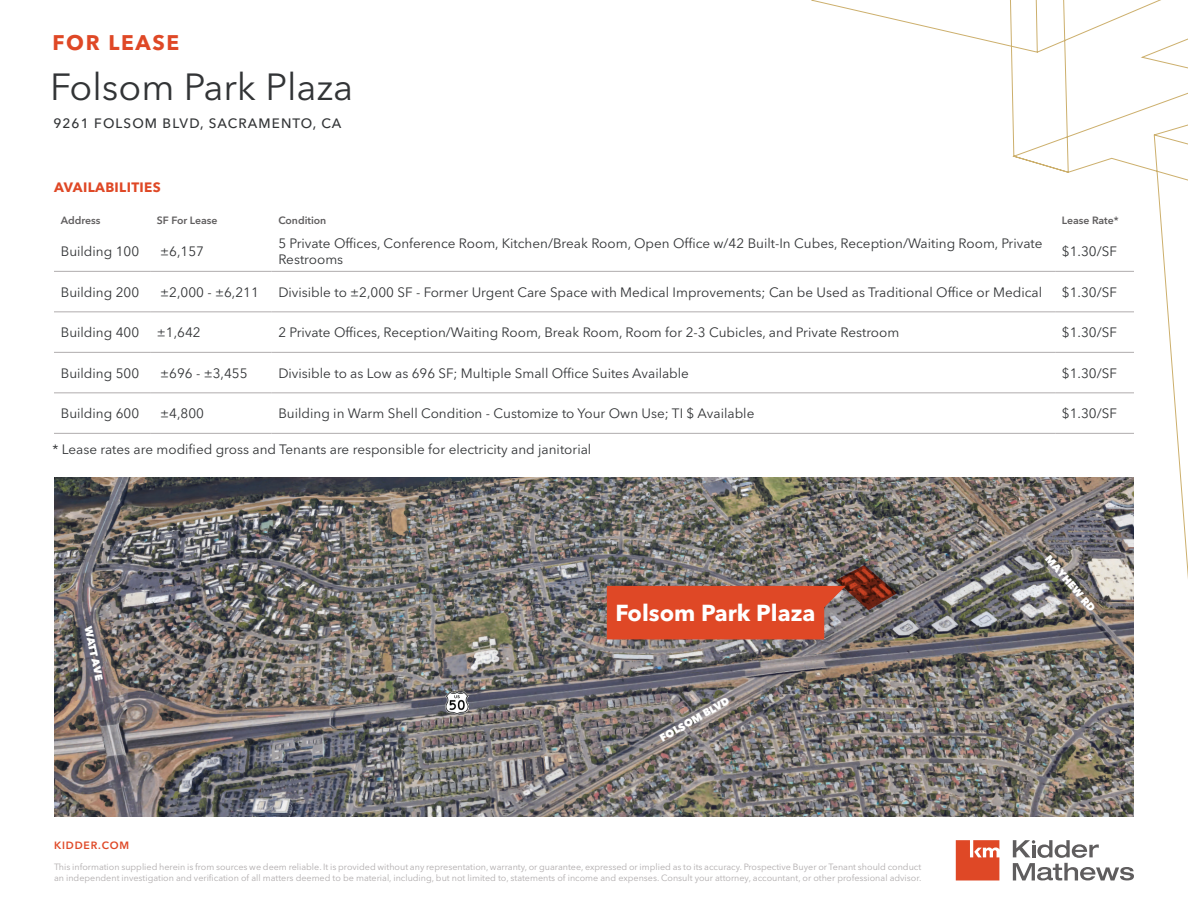
<style>
.page{position:relative;width:1188px;height:918px;background:#fff}
.page>*{position:absolute;margin:0;border:0;box-sizing:border-box;transform-origin:0 0}
.Property_Name_-_Char{font:37.5px "Avenir Next LT Pro";color:#323436}
.t1{font:700 22.95px "Avenir Next LT Pro";color:#fff}
.For_Lease___Sale__Af{font:700 21px "Avenir Next LT Pro";letter-spacing:.08em;color:#df4826}
.Table_Input{font:13.5px/15.8px "Avenir Next LT Pro";color:#323436}
.Property_Address_-_C{font:500 13.5px "Avenir Next LT Pro";letter-spacing:.08em;color:#323436}
.Table_Title_-_Orange{font:700 13.5px "Avenir Next LT Pro";letter-spacing:.025em;color:#df4826}
.Table_Descriptor{font:600 10.5px "Avenir Next LT Pro";color:#5f5d5e}
.t2{font:800 10.5px "Avenir Next LT Pro";color:#fff}
.t3{font:600 10.5px "Avenir Next LT Pro";letter-spacing:.08em;color:#df4826}
.t4{font:9px/10.8px "Avenir Next LT Pro";color:#b0acad}
</style>
<div class="page">
<svg style="left:1013px;top:851px;width:121px;height:30px"></svg>
<svg style="left:956px;top:851px;width:43px;height:30px"></svg>
<svg style="left:811px;top:0;width:377px;height:851px"></svg>
<hr style="left:54px;top:271px;width:96px;height:1px;background:#b0acad">
<hr style="left:150px;top:271px;width:122px;height:1px;background:#b0acad">
<hr style="left:272px;top:271px;width:783px;height:1px;background:#b0acad">
<hr style="left:1055px;top:271px;width:79px;height:1px;background:#b0acad">
<hr style="left:54px;top:311px;width:96px;height:1px;background:#b0acad">
<hr style="left:150px;top:311px;width:122px;height:1px;background:#b0acad">
<hr style="left:272px;top:311px;width:783px;height:1px;background:#b0acad">
<hr style="left:1055px;top:311px;width:79px;height:1px;background:#b0acad">
<hr style="left:54px;top:352px;width:96px;height:1px;background:#b0acad">
<hr style="left:150px;top:352px;width:122px;height:1px;background:#b0acad">
<hr style="left:272px;top:352px;width:783px;height:1px;background:#b0acad">
<hr style="left:1055px;top:352px;width:79px;height:1px;background:#b0acad">
<hr style="left:54px;top:392px;width:96px;height:1px;background:#b0acad">
<hr style="left:150px;top:392px;width:122px;height:1px;background:#b0acad">
<hr style="left:272px;top:392px;width:783px;height:1px;background:#b0acad">
<hr style="left:1055px;top:392px;width:79px;height:1px;background:#b0acad">
<hr style="left:54px;top:433px;width:96px;height:1px;background:#b0acad">
<hr style="left:150px;top:433px;width:122px;height:1px;background:#b0acad">
<hr style="left:272px;top:433px;width:783px;height:1px;background:#b0acad">
<hr style="left:1055px;top:433px;width:79px;height:1px;background:#b0acad">
<img style="left:54px;top:478px;width:1080px;height:339px">
<img style="left:445px;top:691px;width:23px;height:24px">
<svg style="left:607px;top:565px;width:290px;height:74px;background:#b25844"></svg>
<p class="For_Lease___Sale__Af" style="left:52px;top:30px;width:128px">FOR LEASE</p>
<p class="Property_Name_-_Char" style="left:50px;top:64px;width:305px">Folsom Park Plaza</p>
<p class="Property_Address_-_C" style="left:53px;top:115px;width:290px">9261 FOLSOM BLVD, SACRAMENTO, CA</p>
<p class="Table_Title_-_Orange" style="left:54px;top:179px;width:108px">AVAILABILITIES</p>
<p class="Table_Descriptor" style="left:61px;top:214px;width:41px">Address</p>
<p class="Table_Descriptor" style="left:157px;top:214px;width:62px">SF For Lease</p>
<p class="Table_Descriptor" style="left:278px;top:214px;width:50px">Condition</p>
<p class="Table_Descriptor" style="left:1062px;top:214px;width:58px">Lease Rate*</p>
<p class="Table_Input" style="left:61px;top:244px;width:80px">Building 100</p>
<p class="Table_Input" style="left:160px;top:244px;width:45px">±6,157</p>
<p class="Table_Input" style="left:278px;top:236px;width:766px">5 Private Offices, Conference Room, Kitchen/Break Room, Open Office w/42 Built-In Cubes, Reception/Waiting Room, Private<br>Restrooms</p>
<p class="Table_Input" style="left:1062px;top:244px;width:57px">$1.30/SF</p>
<p class="Table_Input" style="left:61px;top:284px;width:80px">Building 200</p>
<p class="Table_Input" style="left:160px;top:284px;width:100px">±2,000 - ±6,211</p>
<p class="Table_Input" style="left:278px;top:284px;width:765px">Divisible to ±2,000 SF - Former Urgent Care Space with Medical Improvements; Can be Used as Traditional Office or Medical</p>
<p class="Table_Input" style="left:1062px;top:284px;width:57px">$1.30/SF</p>
<p class="Table_Input" style="left:61px;top:325px;width:80px">Building 400</p>
<p class="Table_Input" style="left:157px;top:325px;width:45px">±1,642</p>
<p class="Table_Input" style="left:278px;top:325px;width:623px">2 Private Offices, Reception/Waiting Room, Break Room, Room for 2-3 Cubicles, and Private Restroom</p>
<p class="Table_Input" style="left:1062px;top:325px;width:57px">$1.30/SF</p>
<p class="Table_Input" style="left:61px;top:365px;width:80px">Building 500</p>
<p class="Table_Input" style="left:160px;top:365px;width:89px">±696 - ±3,455</p>
<p class="Table_Input" style="left:278px;top:365px;width:412px">Divisible to as Low as 696 SF; Multiple Small Office Suites Available</p>
<p class="Table_Input" style="left:1062px;top:365px;width:57px">$1.30/SF</p>
<p class="Table_Input" style="left:61px;top:406px;width:80px">Building 600</p>
<p class="Table_Input" style="left:160px;top:406px;width:45px">±4,800</p>
<p class="Table_Input" style="left:278px;top:406px;width:478px">Building in Warm Shell Condition - Customize to Your Own Use; TI $ Available</p>
<p class="Table_Input" style="left:1062px;top:406px;width:57px">$1.30/SF</p>
<p class="Table_Input" style="left:53px;top:441px;width:540px">* Lease rates are modified gross and Tenants are responsible for electricity and janitorial</p>
<p class="t2" style="left:94px;top:624px;width:57px;rotate:78deg">WATT AVE</p>
<p class="t3" style="left:54px;top:839px;width:77px">KIDDER.COM</p>
<p class="t1" style="left:616px;top:599px;width:202px">Folsom Park Plaza</p>
<p class="t2" style="left:658px;top:733px;width:79px;rotate:-30deg">FOLSOM BLVD</p>
<p class="t4" style="left:54px;top:861px;width:869px">This information supplied herein is from sources we deem reliable. It is provided without any representation, warranty, or guarantee, expressed or implied as to its accuracy. Prospective Buyer or Tenant should conduct an independent investigation and verification of all matters deemed to be material, including, but not limited to, statements of income and expenses. Consult your attorney, accountant, or other professional advisor.</p>
<p class="t2" style="left:1052px;top:553px;width:72px;rotate:49deg">MAYHEW RD</p>
</div>
